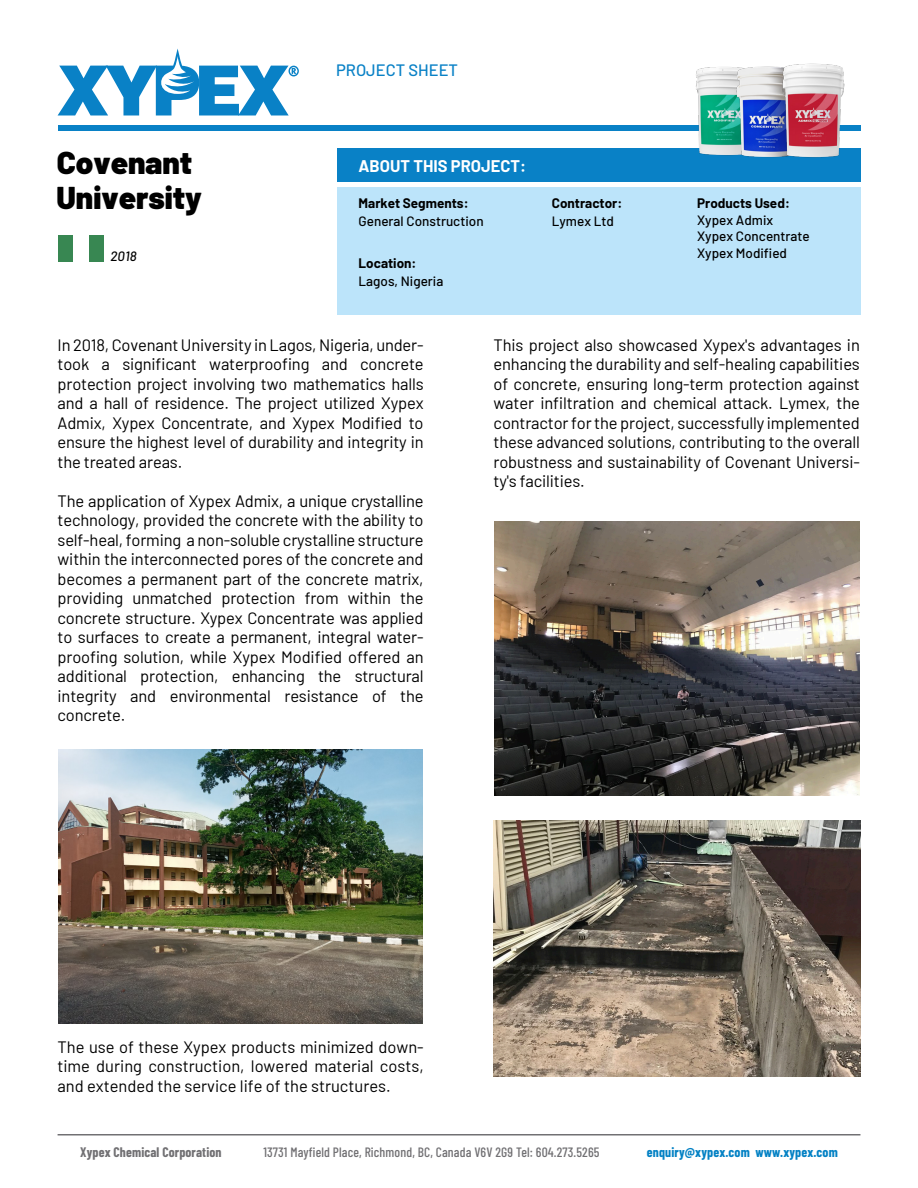
<style>
.page{position:relative;width:918px;height:1188px;background:#fff}
.page>*{position:absolute;margin:0;border:0;box-sizing:border-box;transform-origin:0 0}
.t1{font:900 31.5px/34.5px "Barlow";color:#000}
.t2{font:16.5px/19.5px "Barlow";letter-spacing:-.01em;color:#000;text-align:justify}
.t3{font:700 16.5px "Barlow";color:#fff}
.t4{font:500 16.5px "Barlow";color:#0981c6}
.t5{font:500 13.5px/16.5px "Barlow";color:#000}
.t6{font:500 13.5px "Barlow Condensed";letter-spacing:.01em;color:#717073}
.t7{font:700 13.5px "Barlow";color:#000}
.t8{font:700 13.5px "Barlow Condensed";letter-spacing:.01em;color:#0381c4}
.t9{font:700 13.5px "Barlow Condensed";letter-spacing:.01em;color:#717073}
.t10{font:italic 500 13.5px "Barlow";color:#000}
</style>
<div class="page">
<svg style="left:58px;top:49px;width:241px;height:66px"></svg>
<hr style="left:58px;top:1134px;width:802px;height:2px;background:#717073">
<div style="left:337px;top:149px;width:523px;height:33px;background:#0981c6"></div>
<div style="left:58px;top:125px;width:802px;height:6px;background:#0981c6"></div>
<div style="left:337px;top:187px;width:523px;height:127px;background:#bce4fa"></div>
<div style="left:58px;top:236px;width:46px;height:26px;background:#388752"></div>
<div style="left:73px;top:236px;width:16px;height:26px;background:#fff"></div>
<img style="left:58px;top:750px;width:365px;height:274px">
<img style="left:494px;top:521px;width:365px;height:274px">
<img style="left:493px;top:821px;width:367px;height:256px">
<img style="left:687px;top:67px;width:30px;height:88px">
<img style="left:717px;top:63px;width:144px;height:109px">
<h1 class="t1" style="left:57px;top:143px;width:147px">Covenant<br>University</h1>
<p class="t10" style="left:111px;top:247px;width:28px">2018</p>
<p class="t4" style="left:336px;top:58px;width:123px">PROJECT SHEET</p>
<p class="t3" style="left:359px;top:154px;width:169px">ABOUT THIS PROJECT:</p>
<p class="t7" style="left:359px;top:194px;width:112px">Market Segments:</p>
<p class="t5" style="left:359px;top:212px;width:127px">General Construction</p>
<p class="t7" style="left:359px;top:253px;width:60px">Location:</p>
<p class="t5" style="left:359px;top:272px;width:86px">Lagos, Nigeria</p>
<p class="t7" style="left:552px;top:194px;width:72px">Contractor:</p>
<p class="t5" style="left:552px;top:212px;width:64px">Lymex Ltd</p>
<p class="t7" style="left:697px;top:194px;width:94px">Products Used:</p>
<p class="t5" style="left:697px;top:211px;width:114px">Xypex Admix<br>Xypex Concentrate<br>Xypex Modified</p>
<p class="t2" style="left:58px;top:334px;width:368px">In 2018, Covenant University in Lagos, Nigeria, under&shy;took a significant waterproofing and concrete protection project involving two mathematics halls and a hall of residence. The project utilized Xypex Admix, Xypex Concentrate, and Xypex Modified to ensure the highest level of durability and integrity in the treated areas.</p>
<p class="t2" style="left:58px;top:490px;width:368px">The application of Xypex Admix, a unique crystalline technology, provided the concrete with the ability to self-heal, forming a non-soluble crystalline structure within the interconnected pores of the concrete and becomes a permanent part of the concrete matrix, providing unmatched protection from within the concrete structure. Xypex Concentrate was applied to surfaces to create a permanent, integral water&shy;proofing solution, while Xypex Modified offered an additional protection, enhancing the structural integrity and environmental resistance of the concrete.</p>
<p class="t2" style="left:494px;top:334px;width:368px">This project also showcased Xypex's advantages in enhancing the durability and self-healing capabilities of concrete, ensuring long-term protection against water infiltration and chemical attack. Lymex, the contractor for the project, successfully implemented these advanced solutions, contributing to the overall robustness and sustainability of Covenant Universi&shy;ty's facilities.</p>
<p class="t2" style="left:57px;top:1036px;width:368px">The use of these Xypex products minimized down&shy;time during construction, lowered material costs, and extended the service life of the structures.</p>
<p class="t9" style="left:80px;top:1143px;width:143px">Xypex Chemical Corporation</p>
<p class="t6" style="left:263px;top:1142px;width:338px">13731 Mayfield Place, Richmond, BC, Canada V6V 2G9 Tel: 604.273.5265</p>
<p class="t8" style="left:647px;top:1143px;width:192px">enquiry@xypex.com www.xypex.com</p>
</div>
